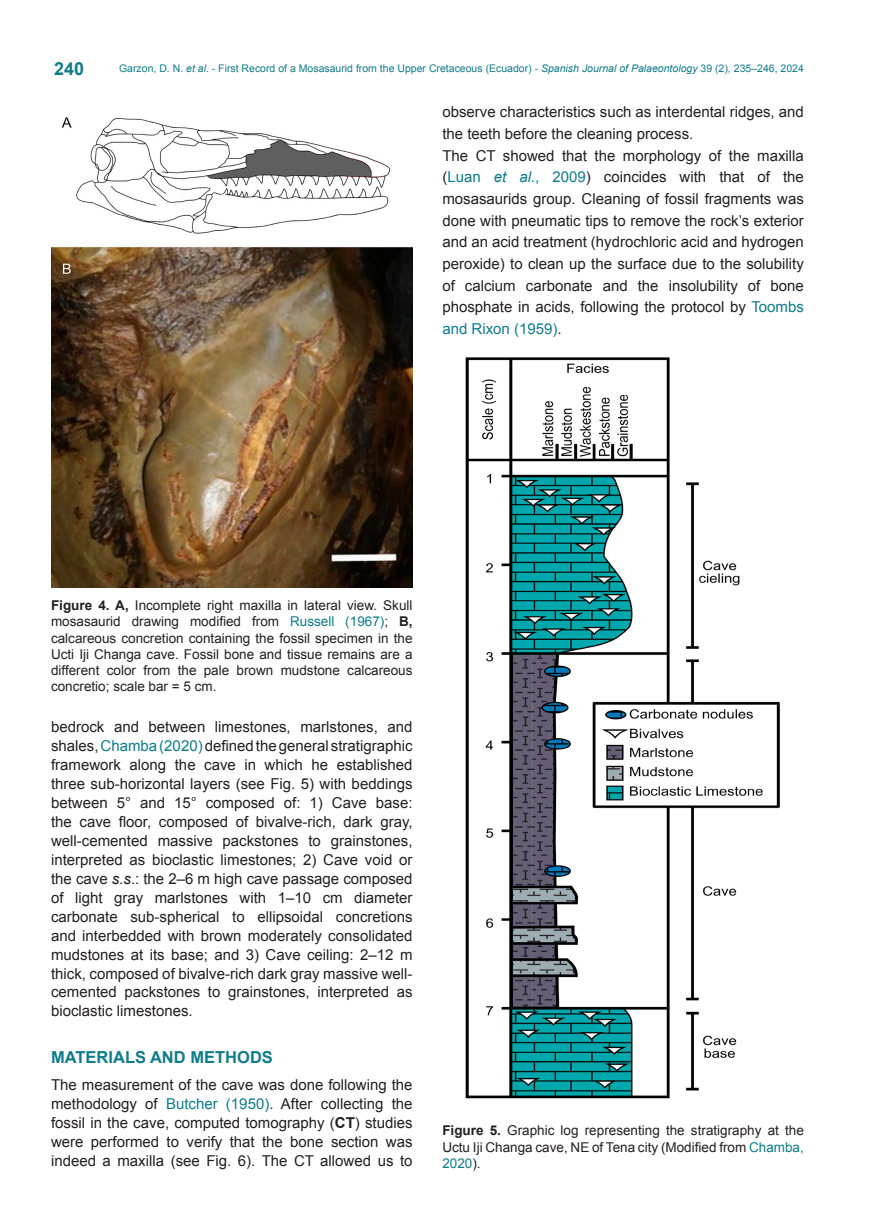
<style>
.page{position:relative;width:889px;height:1217px;background:#fff}
.page>*{position:absolute;margin:0;border:0;box-sizing:border-box;transform-origin:0 0}
.t1{font:700 18px "Arial";color:#107b8a}
.Titulo_1{font:700 16.5px "Arial";color:#107b8a}
.Texto_ingles{font:15px/18.9px "Arial";color:#231f20;text-align:justify}
.Pies_de_figura_ingles{font:13.5px/16.2px "Arial";color:#231f20;text-align:justify}
.t2{font:10.5px "Arial";color:#107b8a}
.s1{font-style:italic}
.s2{color:#107b8a}
.s3{font-style:italic;color:#107b8a}
.s4{font-weight:700}
</style>
<div class="page">
<img style="left:51px;top:117px;width:361px;height:470px">
<img style="left:465px;top:357px;width:315px;height:742px">
<p class="t1" style="left:54px;top:57px;width:32px">240</p>
<p class="t2" style="left:119px;top:62px;width:686px">Garzon, D. N. <span class="s1">et al</span>. - First Record of a Mosasaurid from the Upper Cretaceous (Ecuador) - <span class="s1">Spanish Journal of Palaeontology</span> 39 (2), 235–246, 2024</p>
<p class="Texto_ingles" style="left:442px;top:101px;width:363px;line-height:21.6px">observe characteristics such as interdental ridges, and the teeth before the cleaning process.</p>
<p class="Texto_ingles" style="left:442px;top:145px;width:363px;line-height:21.6px">The CT showed that the morphology of the maxilla (<span class="s2">Luan</span> <span class="s3">et al.</span><span class="s2">, 2009</span>) coincides with that of the mosasaurids group. Cleaning of fossil fragments was done with pneumatic tips to remove the rock’s exterior and an acid treatment (hydrochloric acid and hydrogen peroxide) to clean up the surface due to the solubility of calcium carbonate and the insolubility of bone phosphate in acids, following the protocol by <span class="s2">Toombs and Rixon (1959)</span>.</p>
<p class="Pies_de_figura_ingles" style="left:51px;top:597px;width:363px"><span class="s4">Figure 4. A,</span> Incomplete right maxilla in lateral view. Skull mosasaurid drawing modified from <span class="s2">Russell (1967)</span>; <span class="s4">B, </span>calcareous concretion containing the fossil specimen in the Ucti Iji Changa cave. Fossil bone and tissue remains are a different color from the pale brown mudstone calcareous concretio; scale bar = 5 cm.</p>
<p class="Texto_ingles" style="left:51px;top:717px;width:363px">bedrock and between limestones, marlstones, and shales, <span class="s2">Chamba (2020)</span> defined the general stratigraphic framework along the cave in which he established three sub-horizontal layers (see Fig. 5) with beddings between 5° and 15° composed of: 1) Cave base: the cave floor, composed of bivalve-rich, dark gray, well-cemented massive packstones to grainstones, interpreted as bioclastic limestones; 2) Cave void or the cave <span class="s1">s.s</span>.: the 2–6 m high cave passage composed of light gray marlstones with 1–10 cm diameter carbonate sub-spherical to ellipsoidal concretions and interbedded with brown moderately consolidated mudstones at its base; and 3) Cave ceiling: 2–12 m thick, composed of bivalve-rich dark gray massive well&shy;cemented packstones to grainstones, interpreted as bioclastic limestones.</p>
<p class="Titulo_1" style="left:51px;top:1045px;width:223px">MATERIALS AND METHODS</p>
<p class="Texto_ingles" style="left:51px;top:1075px;width:363px">The measurement of the cave was done following the methodology of <span class="s2">Butcher (1950)</span>. After collecting the fossil in the cave, computed tomography (<span class="s4">CT</span>) studies were performed to verify that the bone section was indeed a maxilla (see Fig. 6). The CT allowed us to</p>
<p class="Pies_de_figura_ingles" style="left:442px;top:1122px;width:363px"><span class="s4">Figure 5.</span> Graphic log representing the stratigraphy at the Uctu Iji Changa cave, NE of Tena city (Modified from <span class="s2">Chamba, 2020</span>).</p>
</div>
